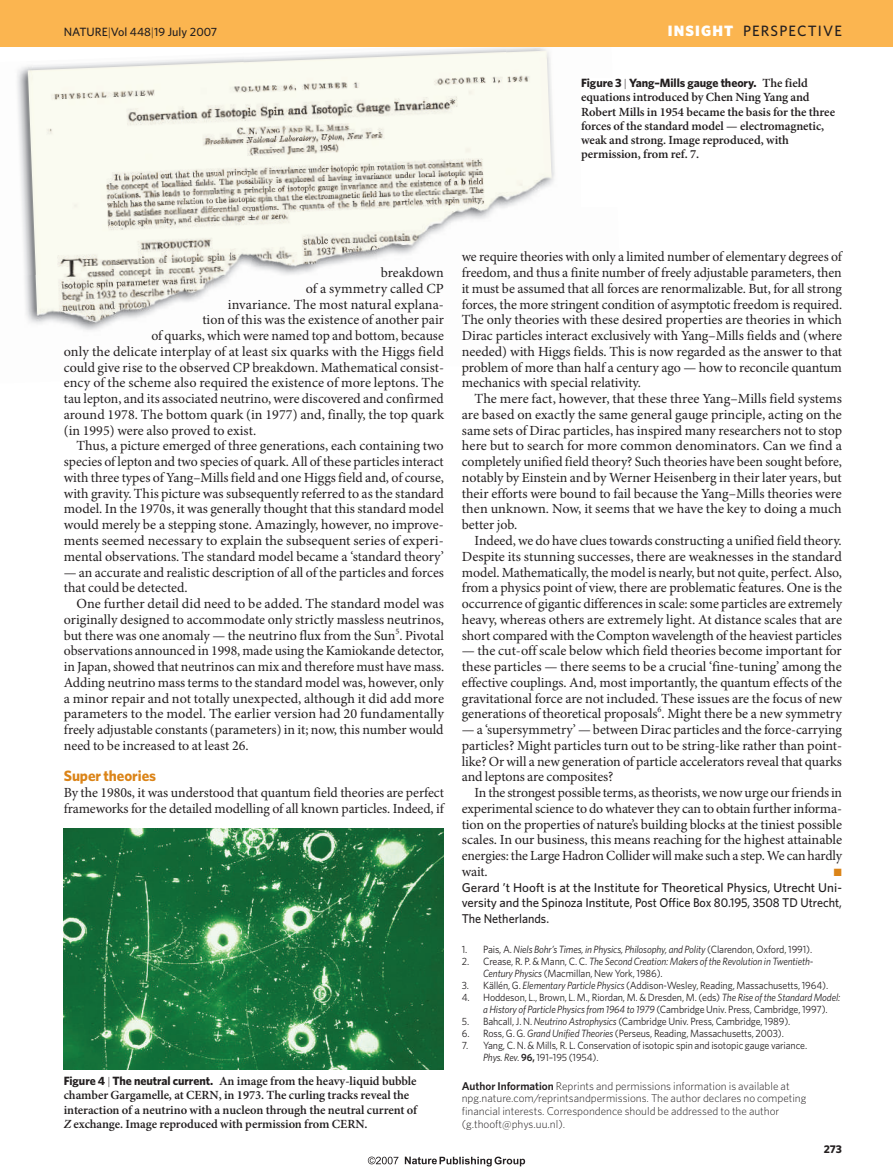
<style>
.page{position:relative;width:893px;height:1174px;background:#fff}
.page>*{position:absolute;margin:0;border:0;box-sizing:border-box;transform-origin:0 0}
.t1{font:500 15px "Whitney";letter-spacing:.075em;color:#231f20}
.t2{font:700 15px "Whitney";letter-spacing:-.005em;color:#db8418}
.t3{font:13.95px/15.8px "Minion Pro";color:#231f20;text-align:justify}
.t4{font:500 12.75px/15.8px "Whitney";color:#231f20;text-align:justify}
.t5{font:600 12.45px/14.2px "Minion Pro";letter-spacing:-.005em;color:#231f20}
.t6{font:700 12px "Whitney";letter-spacing:-.005em;color:#231f20}
.t7{font:500 12px "Whitney";color:#231f20}
.t8{font:300 11.25px/12.8px "Whitney";color:#231f20}
.t9{font:700 11.25px "Whitney";color:#231f20}
.t10{font:10.5px/12px "Whitney";letter-spacing:-.01em;color:#231f20;scale:.95 1}
.t11{font:italic 10.5px/12px "Whitney";letter-spacing:-.01em;color:#231f20;scale:.95 1}
.t12{font:10.5px "Zapf Dingbats";color:#db8418}
.s1{font-weight:300}
.s2{font-weight:900;color:#fff}
.s3{font-weight:300;font-size:11.25px}
.s4{font-family:"Minion Pro";font-weight:600;font-size:12.45px}
.s5{font-family:"Whitney";font-weight:700;font-size:12px}
.s6{font-family:"Whitney";font-weight:300;font-size:11.25px}
.s7{font-style:italic}
.s8{font-style:normal}
.s9{font-weight:600}
</style>
<div class="page">
<img style="left:17px;top:57px;width:226px;height:200px">
<img style="left:243px;top:47px;width:263px;height:210px">
<img style="left:506px;top:47px;width:49px;height:161px">
<img style="left:24px;top:257px;width:354px;height:74px">
<img style="left:64px;top:828px;width:380px;height:241px">
<div style="left:0;top:0;width:893px;height:47px;background:#fbb550"></div>
<svg style="left:405px;top:1156px;width:120px;height:10px"></svg>
<svg style="left:368px;top:1156px;width:30px;height:8px"></svg>
<p class="t7" style="left:64px;top:27px;width:155px">NATURE<span class="s1">|</span>Vol 448<span class="s1">|</span>19 July 2007</p>
<p class="t1" style="left:668px;top:25px;width:175px"><span class="s2">INSIGHT</span> PERSPECTIVE</p>
<p class="t6" style="left:581px;top:78px;width:228px">Figure 3 <span class="s3">|</span> Yang–Mills gauge theory. <span class="s4">The field</span></p>
<p class="t5" style="left:581px;top:91px;width:255px">equations introduced by Chen Ning Yang and Robert Mills in 1954 became the basis for the three forces of the standard model — electromagnetic, weak and strong. Image reproduced, with permission, from ref. 7.</p>
<p class="t3" style="left:381px;top:266px;width:64px">breakdown</p>
<p class="t3" style="left:306px;top:282px;width:140px">of a symmetry called CP</p>
<p class="t3" style="left:228px;top:297px;width:218px">invariance. The most natural explana-</p>
<p class="t3" style="left:202px;top:313px;width:243px">tion of this was the existence of another pair</p>
<p class="t3" style="left:151px;top:329px;width:294px">of quarks, which were named top and bottom, because</p>
<p class="t3" style="left:64px;top:345px;width:382px">only the delicate interplay of at least six quarks with the Higgs field</p>
<p class="t3" style="left:64px;top:360px;width:382px">could give rise to the observed CP breakdown. Mathematical consist-</p>
<p class="t3" style="left:64px;top:376px;width:382px">ency of the scheme also required the existence of more leptons. The</p>
<p class="t3" style="left:64px;top:392px;width:382px">tau lepton, and its associated neutrino, were discovered and confirmed</p>
<p class="t3" style="left:64px;top:408px;width:382px">around 1978. The bottom quark (in 1977) and, finally, the top quark</p>
<p class="t3" style="left:64px;top:423px;width:194px">(in 1995) were also proved to exist.</p>
<p class="t3" style="left:77px;top:439px;width:369px">Thus, a picture emerged of three generations, each containing two</p>
<p class="t3" style="left:64px;top:455px;width:382px">species of lepton and two species of quark. All of these particles interact</p>
<p class="t3" style="left:64px;top:471px;width:382px">with three types of Yang–Mills field and one Higgs field and, of course,</p>
<p class="t3" style="left:64px;top:486px;width:382px">with gravity. This picture was subsequently referred to as the standard</p>
<p class="t3" style="left:64px;top:502px;width:382px">model. In the 1970s, it was generally thought that this standard model</p>
<p class="t3" style="left:64px;top:518px;width:381px">would merely be a stepping stone. Amazingly, however, no improve-</p>
<p class="t3" style="left:64px;top:534px;width:381px">ments seemed necessary to explain the subsequent series of experi-</p>
<p class="t3" style="left:64px;top:549px;width:382px">mental observations. The standard model became a ‘standard theory’</p>
<p class="t3" style="left:64px;top:565px;width:382px">— an accurate and realistic description of all of the particles and forces that could be detected.</p>
<p class="t3" style="left:64px;top:597px;width:382px;text-indent:13px">One further detail did need to be added. The standard model was originally designed to accommodate only strictly massless neutrinos, but there was one anomaly — the neutrino flux from the Sun<sup>5</sup>. Pivotal observations announced in 1998, made using the Kamiokande detector, in Japan, showed that neutrinos can mix and therefore must have mass.<br>Adding neutrino mass terms to the standard model was, however, only a minor repair and not totally unexpected, although it did add more parameters to the model. The earlier version had 20 fundamentally freely adjustable constants (parameters) in it; now, this number would need to be increased to at least 26.</p>
<p class="t2" style="left:64px;top:770px;width:94px">Super theories</p>
<p class="t3" style="left:64px;top:786px;width:382px">By the 1980s, it was understood that quantum field theories are perfect frameworks for the detailed modelling of all known particles. Indeed, if</p>
<p class="t5" style="left:64px;top:1075px;width:355px"><span class="s5">Figure 4</span> <span class="s6">|</span> <span class="s5">The neutral current.</span> An image from the heavy-liquid bubble chamber Gargamelle, at CERN, in 1973. The curling tracks reveal the interaction of a neutrino with a nucleon through the neutral current of <span class="s7">Z</span> exchange. Image reproduced with permission from CERN.</p>
<p class="t3" style="left:462px;top:250px;width:382px">we require theories with only a limited number of elementary degrees of freedom, and thus a finite number of freely adjustable parameters, then it must be assumed that all forces are renormalizable. But, for all strong forces, the more stringent condition of asymptotic freedom is required.<br>The only theories with these desired properties are theories in which Dirac particles interact exclusively with Yang–Mills fields and (where needed) with Higgs fields. This is now regarded as the answer to that problem of more than half a century ago — how to reconcile quantum mechanics with special relativity.</p>
<p class="t3" style="left:462px;top:392px;width:382px;text-indent:13px">The mere fact, however, that these three Yang–Mills field systems are based on exactly the same general gauge principle, acting on the same sets of Dirac particles, has inspired many researchers not to stop here but to search for more common denominators. Can we find a completely unified field theory? Such theories have been sought before, notably by Einstein and by Werner Heisenberg in their later years, but their efforts were bound to fail because the Yang–Mills theories were then unknown. Now, it seems that we have the key to doing a much better job.</p>
<p class="t3" style="left:462px;top:534px;width:382px;text-indent:13px">Indeed, we do have clues towards constructing a unified field theory.<br>Despite its stunning successes, there are weaknesses in the standard model. Mathematically, the model is nearly, but not quite, perfect. Also, from a physics point of view, there are problematic features. One is the occurrence of gigantic differences in scale: some particles are extremely heavy, whereas others are extremely light. At distance scales that are short compared with the Compton wavelength of the heaviest particles</p>
<p class="t3" style="left:462px;top:644px;width:382px">— the cut-off scale below which field theories become important for these particles — there seems to be a crucial ‘fine-tuning’ among the effective couplings. And, most importantly, the quantum effects of the gravitational force are not included. These issues are the focus of new generations of theoretical proposals<sup>6</sup>. Might there be a new symmetry</p>
<p class="t3" style="left:462px;top:723px;width:382px">— a ‘supersymmetry’ — between Dirac particles and the force-carrying particles? Might particles turn out to be string-like rather than point&shy;like? Or will a new generation of particle accelerators reveal that quarks and leptons are composites?</p>
<p class="t3" style="left:462px;top:786px;width:382px;text-indent:13px">In the strongest possible terms, as theorists, we now urge our friends in experimental science to do whatever they can to obtain further informa&shy;tion on the properties of nature’s building blocks at the tiniest possible scales. In our business, this means reaching for the highest attainable energies: the Large Hadron Collider will make such a step. We can hardly wait.</p>
<p class="t12" style="left:834px;top:867px;width:9px">■</p>
<p class="t4" style="left:462px;top:880px;width:382px">Gerard ’t Hooft is at the Institute for Theoretical Physics, Utrecht Uni&shy;versity and the Spinoza Institute, Post Office Box 80.195, 3508 TD Utrecht, The Netherlands.</p>
<p class="t11" style="left:462px;top:944px;width:370px"><span class="s8">1. Pais, A.</span> Niels Bohr’s Times, in Physics, Philosophy, and Polity <span class="s8">(Clarendon, Oxford, 1991).</span></p>
<p class="t11" style="left:483px;top:956px;width:349px;text-indent:-21px"><span class="s8">2. Crease, R. P. &amp; Mann, C. C.</span> The Second Creation: Makers of the Revolution in Twentieth-<br>Century Physics <span class="s8">(Macmillan, New York, 1986).</span></p>
<p class="t10" style="left:462px;top:980px;width:387px">3. Källén, G. <span class="s7">Elementary Particle Physics</span> (Addison-Wesley, Reading, Massachusetts, 1964).</p>
<p class="t10" style="left:483px;top:992px;width:378px;text-indent:-21px">4. Hoddeson, L., Brown, L. M., Riordan, M. &amp; Dresden, M. (eds) <span class="s7">The Rise of the Standard Model: a History of Particle Physics from 1964 to 1979</span> (Cambridge Univ. Press, Cambridge, 1997).</p>
<p class="t10" style="left:462px;top:1016px;width:347px">5. Bahcall, J. N. <span class="s7">Neutrino Astrophysics</span> (Cambridge Univ. Press, Cambridge, 1989).</p>
<p class="t10" style="left:462px;top:1028px;width:341px">6. Ross, G. G. <span class="s7">Grand Unified Theories</span> (Perseus, Reading, Massachusetts, 2003).</p>
<p class="t10" style="left:483px;top:1040px;width:343px;text-indent:-21px">7. Yang, C. N. &amp; Mills, R. L. Conservation of isotopic spin and isotopic gauge variance.<br><span class="s7">Phys. Rev.</span> <span class="s9">96,</span> 191–195 (1954).</p>
<p class="t8" style="left:462px;top:1080px;width:346px"><span class="s9">Author Information</span> Reprints and permissions information is available at npg.nature.com/reprintsandpermissions. The author declares no competing financial interests. Correspondence should be addressed to the author (g.thooft@phys.uu.nl).</p>
<p class="t9" style="left:824px;top:1144px;width:20px">273</p>
</div>
